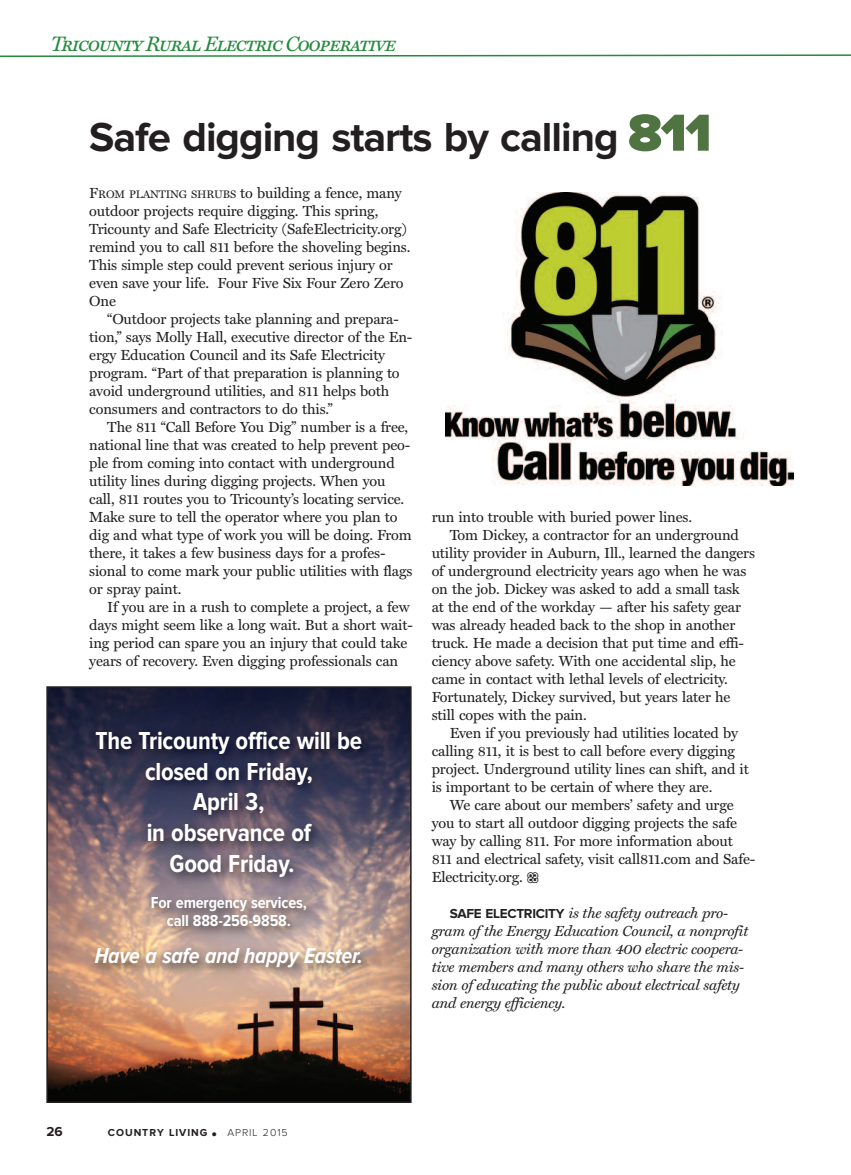
<style>
.page{position:relative;width:851px;height:1175px;background:#fff}
.page>*{position:absolute;margin:0;border:0;box-sizing:border-box;transform-origin:0 0}
.t1{font:700 42px "Proxima Nova";letter-spacing:-.025em;color:#231f20}
.t2{font:700 25.5px/30.6px "Proxima Nova Cond";letter-spacing:-.01em;color:#fff;text-align:center}
.t3{font:italic 700 22.5px "Proxima Nova Cond";letter-spacing:-.01em;color:#fff}
.t4{font:21px "Miller Text Italic SC";letter-spacing:-.06em;color:#238b3c}
.t5{font:700 16.5px/18px "Proxima Nova Cond";letter-spacing:-.01em;color:#fff;text-align:center}
.t6{font:14.7px/18px "Miller Text";letter-spacing:-.01em;color:#231f20}
.t7{font:italic 14.7px/18px "Miller Text";letter-spacing:-.02em;color:#231f20}
.t8{font:700 13.5px "Proxima Nova";color:#231f20}
.t9{font:700 10.5px "Proxima Nova";letter-spacing:.09em;color:#231f20}
.s1{font-weight:900;font-size:54px;color:#4f7441}
.s2{font-size:10.95px}
.s3{font-family:"Proxima Nova";font-weight:700;font-style:normal;font-size:13.5px}
.s4{font-weight:300;font-size:19.5px}
.s5{font-weight:300}
</style>
<div class="page">
<svg style="left:0;top:54px;width:850px;height:3px"></svg>
<img style="left:445px;top:193px;width:348px;height:292px">
<img style="left:49px;top:689px;width:359px;height:410px">
<div style="left:46px;top:686px;width:365px;height:416px;border:2px solid #231f20"></div>
<img style="left:58px;top:713px;width:350px;height:293px">
<h3 class="t4" style="left:51px;top:32px;width:347px">Tricounty Rural Electric Cooperative</h3>
<h1 class="t1" style="left:89px;top:123px;width:623px">Safe digging starts by calling <span class="s1">811</span></h1>
<p class="t6" style="left:89px;top:184px;width:322px">F<span class="s2">ROM PLANTING SHRUBS</span> to building a fence, many outdoor projects require digging. This spring, Tricounty and Safe Electricity (SafeElectricity.org) remind you to call 811 before the shoveling begins.<br>This simple step could prevent serious injury or even save your life. Four Five Six Four Zero Zero One</p>
<p class="t6" style="left:89px;top:310px;width:324px;text-indent:18px">“Outdoor projects take planning and prepara&shy;tion,” says Molly Hall, executive director of the En&shy;ergy Education Council and its Safe Electricity program. “Part of that preparation is planning to avoid underground utilities, and 811 helps both consumers and contractors to do this.”</p>
<p class="t6" style="left:89px;top:418px;width:325px;text-indent:18px">The 811 “Call Before You Dig” number is a free, national line that was created to help prevent peo&shy;ple from coming into contact with underground utility lines during digging projects. When you call, 811 routes you to Tricounty’s locating service.<br>Make sure to tell the operator where you plan to dig and what type of work you will be doing. From there, it takes a few business days for a profes&shy;sional to come mark your public utilities with flags or spray paint.</p>
<p class="t6" style="left:89px;top:598px;width:325px;text-indent:18px">If you are in a rush to complete a project, a few days might seem like a long wait. But a short wait&shy;ing period can spare you an injury that could take years of recovery. Even digging professionals can</p>
<h2 class="t2" style="left:96px;top:727px;width:268px">The Tricounty office will be closed on Friday,<br>April 3,<br>in observance of<br>Good Friday.</h2>
<p class="t5" style="left:151px;top:894px;width:157px">For emergency services, call 888-256-9858.</p>
<h3 class="t3" style="left:95px;top:948px;width:270px">Have a safe and happy Easter.</h3>
<p class="t6" style="left:431px;top:508px;width:262px">run into trouble with buried power lines.</p>
<p class="t6" style="left:449px;top:526px;width:291px">Tom Dickey, a contractor for an underground</p>
<p class="t6" style="left:431px;top:544px;width:325px">utility provider in Auburn, Ill., learned the dangers</p>
<p class="t6" style="left:431px;top:562px;width:316px">of underground electricity years ago when he was</p>
<p class="t6" style="left:431px;top:580px;width:310px">on the job. Dickey was asked to add a small task</p>
<p class="t6" style="left:431px;top:598px;width:311px">at the end of the workday — after his safety gear</p>
<p class="t6" style="left:431px;top:616px;width:305px">was already headed back to the shop in another</p>
<p class="t6" style="left:431px;top:634px;width:314px">truck. He made a decision that put time and effi-</p>
<p class="t6" style="left:431px;top:652px;width:305px">ciency above safety. With one accidental slip, he</p>
<p class="t6" style="left:431px;top:670px;width:298px">came in contact with lethal levels of electricity.</p>
<p class="t6" style="left:431px;top:688px;width:300px">Fortunately, Dickey survived, but years later he</p>
<p class="t6" style="left:431px;top:706px;width:157px">still copes with the pain.</p>
<p class="t6" style="left:449px;top:724px;width:290px">Even if you previously had utilities located by</p>
<p class="t6" style="left:431px;top:742px;width:305px">calling 811, it is best to call before every digging</p>
<p class="t6" style="left:431px;top:760px;width:318px">project. Underground utility lines can shift, and it</p>
<p class="t6" style="left:431px;top:778px;width:282px">is important to be certain of where they are.</p>
<p class="t6" style="left:449px;top:796px;width:285px">We care about our members’ safety and urge</p>
<p class="t6" style="left:431px;top:814px;width:307px">you to start all outdoor digging projects the safe</p>
<p class="t6" style="left:431px;top:832px;width:302px">way by calling 811. For more information about</p>
<p class="t6" style="left:431px;top:850px;width:325px">811 and electrical safety, visit call811.com and Safe-</p>
<p class="t6" style="left:431px;top:868px;width:93px">Electricity.org.</p>
<p class="t7" style="left:431px;top:904px;width:318px;text-indent:18px"><span class="s3">SAFE ELECTRICITY</span> is the safety outreach pro&shy;gram of the Energy Education Council, a nonprofit organization with more than 400 electric coopera&shy;tive members and many others who share the mis&shy;sion of educating the public about electrical safety and energy efficiency.</p>
<p class="t8" style="left:46px;top:1127px;width:18px">26</p>
<p class="t9" style="left:108px;top:1129px;width:181px">COUNTRY LIVING <span class="s4">•</span> <span class="s5">APRIL 2015</span></p>
</div>
